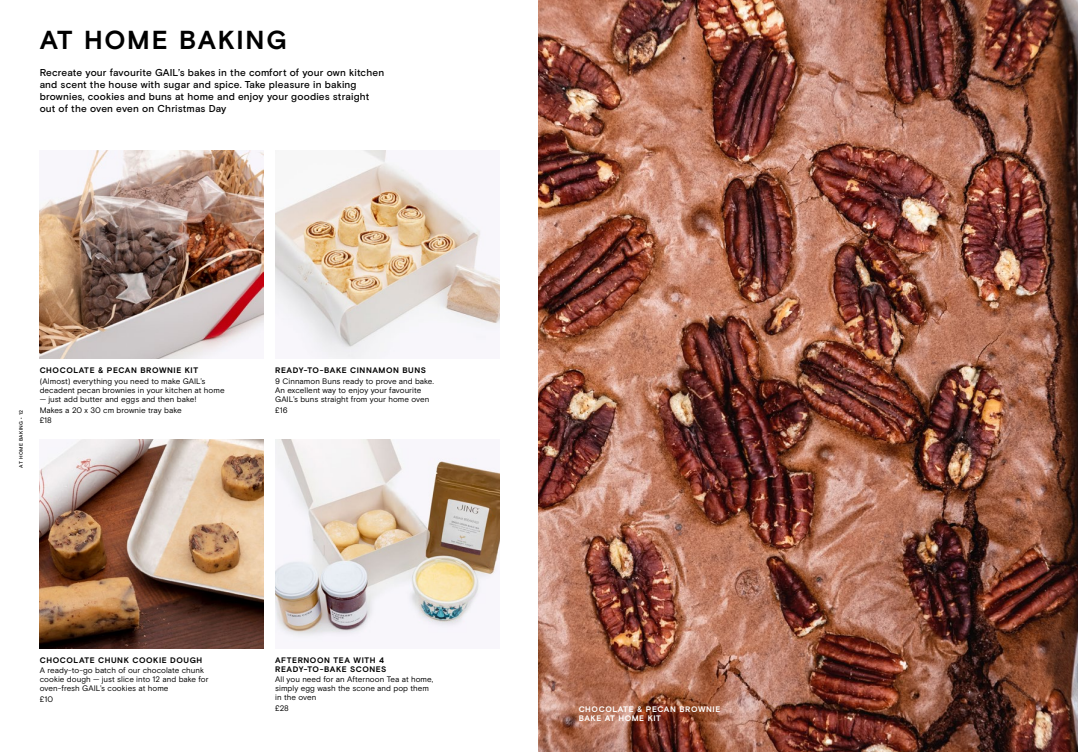
<style>
.page{position:relative;width:1078px;height:752px;background:#fff}
.page>*{position:absolute;margin:0;border:0;box-sizing:border-box;transform-origin:0 0}
.t1{font:700 26px "Basis Grotesque";letter-spacing:.065em;color:#000}
.t2{font:500 10px/12px "Basis Grotesque";letter-spacing:.015em;color:#000}
.t3{font:8px/9px "Basis Grotesque";color:#000}
.t4{font:700 8px/9px "Basis Grotesque";letter-spacing:.065em;color:#000}
.t5{font:700 8px/9px "Basis Grotesque";letter-spacing:.065em;color:#fff}
.t6{font:500 5px "Basis Grotesque";letter-spacing:.065em;color:#000}
</style>
<div class="page">
<img style="left:40px;top:150px;width:224px;height:209px">
<img style="left:40px;top:439px;width:224px;height:209px">
<img style="left:275px;top:150px;width:224px;height:209px">
<img style="left:275px;top:439px;width:224px;height:199px">
<img style="left:539px;top:0;width:538px;height:751px">
<h1 class="t1" style="left:40px;top:25px;width:248px">AT HOME BAKING</h1>
<p class="t2" style="left:40px;top:66px;width:346px">Recreate your favourite GAIL’s bakes in the comfort of your own kitchen and scent the house with sugar and spice. Take pleasure in baking brownies, cookies and buns at home and enjoy your goodies straight out of the oven even on Christmas Day</p>
<p class="t6" style="left:18px;top:467px;width:59px;rotate:-90deg">AT HOME BAKING • 12</p>
<p class="t4" style="left:40px;top:365px;width:160px">CHOCOLATE &amp; PECAN BROWNIE KIT</p>
<p class="t3" style="left:40px;top:376px;width:186px">(Almost) everything you need to make GAIL’s decadent pecan brownies in your kitchen at home</p>
<p class="t3" style="left:40px;top:393px;width:158px;line-height:10.7px">— just add butter and eggs and then bake!<br>Makes a 20 x 30 cm brownie tray bake<br>£18</p>
<p class="t4" style="left:275px;top:365px;width:152px">READY-TO-BAKE CINNAMON BUNS</p>
<p class="t3" style="left:275px;top:376px;width:160px">9 Cinnamon Buns ready to prove and bake.<br>An excellent way to enjoy your favourite<br>GAIL’s buns straight from your home oven</p>
<p class="t3" style="left:275px;top:405px;width:14px">£16</p>
<p class="t4" style="left:40px;top:654px;width:164px">CHOCOLATE CHUNK COOKIE DOUGH</p>
<p class="t3" style="left:40px;top:665px;width:170px">A ready-to-go batch of our chocolate chunk cookie dough — just slice into 12 and bake for oven-fresh GAIL’s cookies at home</p>
<p class="t3" style="left:40px;top:694px;width:15px">£10</p>
<p class="t4" style="left:275px;top:654px;width:113px">AFTERNOON TEA WITH 4<br>READY-TO-BAKE SCONES</p>
<p class="t3" style="left:275px;top:674px;width:159px">All you need for an Afternoon Tea at home, simply egg wash the scone and pop them in the oven</p>
<p class="t3" style="left:275px;top:703px;width:15px">£28</p>
<p class="t5" style="left:578px;top:704px;width:143px">CHOCOLATE &amp; PECAN BROWNIE<br>BAKE AT HOME KIT</p>
</div>
